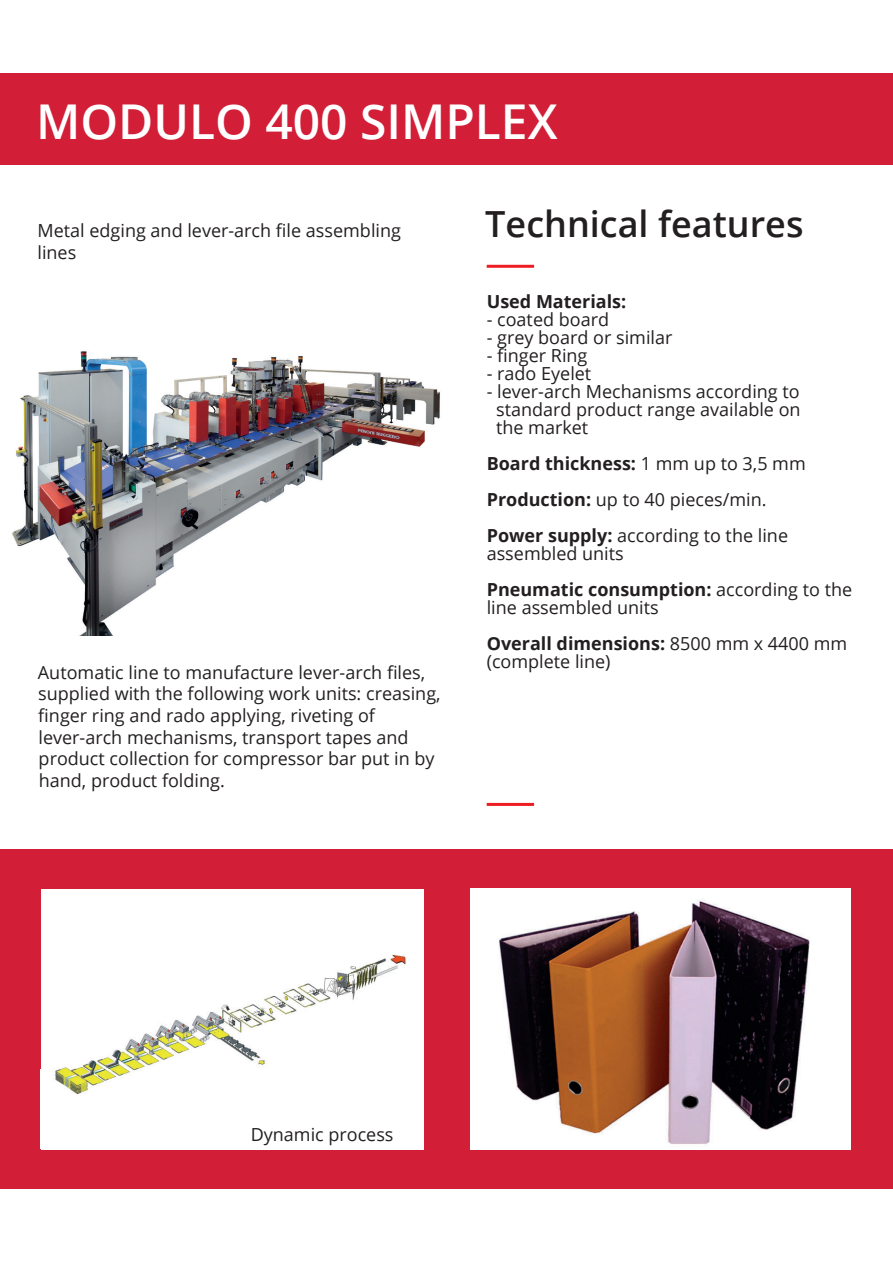
<style>
.page{position:relative;width:893px;height:1263px;background:#fff}
.page>*{position:absolute;margin:0;border:0;box-sizing:border-box;transform-origin:0 0}
.t1{font:600 48px "Open Sans";color:#fff}
.t2{font:600 36px "Open Sans";color:#231f20}
.t3{font:18px/21.6px "Open Sans";color:#231f20}
.t4{font:700 18px "Open Sans";color:#231f20}
.s1{font-weight:700}
</style>
<div class="page">
<div style="left:0;top:74px;width:893px;height:91px;background:#d21e37"></div>
<div style="left:0;top:850px;width:893px;height:339px;background:#d21e37"></div>
<hr style="left:487px;top:265px;width:47px;height:3px;background:#ee1d23">
<hr style="left:487px;top:803px;width:47px;height:3px;background:#ee1d23">
<div style="left:41px;top:889px;width:383px;height:260px;background:#fff"></div>
<img style="left:55px;top:954px;width:351px;height:140px">
<img style="left:12px;top:351px;width:428px;height:285px">
<img style="left:470px;top:889px;width:380px;height:260px">
<h1 class="t1" style="left:36px;top:88px;width:523px">MODULO 400 SIMPLEX</h1>
<p class="t3" style="left:38px;top:219px;width:365px">Metal edging and lever-arch file assembling lines</p>
<p class="t3" style="left:38px;top:661px;width:404px">Automatic line to manufacture lever-arch files, supplied with the following work units: creasing, finger ring and rado applying, riveting of lever-arch mechanisms, transport tapes and product collection for compressor bar put in by hand, product folding.</p>
<h2 class="t2" style="left:485px;top:199px;width:320px">Technical features</h2>
<p class="t4" style="left:487px;top:288px;width:141px">Used Materials:</p>
<p class="t3" style="left:487px;top:308px;width:124px">- coated board</p>
<p class="t3" style="left:487px;top:326px;width:187px">- grey board or similar</p>
<p class="t3" style="left:487px;top:344px;width:102px">- finger Ring</p>
<p class="t3" style="left:487px;top:362px;width:106px">- rado Eyelet</p>
<p class="t3" style="left:496px;top:382px;width:306px;line-height:18px;text-align:justify;text-indent:-9px">- lever-arch Mechanisms according to standard product range available on the market</p>
<p class="t3" style="left:487px;top:445px;width:321px;line-height:36px"><span class="s1">Board thickness:</span> 1 mm up to 3,5 mm<br><span class="s1">Production:</span> up to 40 pieces/min.<br><span class="s1">Power supply:</span> according to the line</p>
<p class="t3" style="left:487px;top:535px;width:367px;line-height:36px">assembled units<br><span class="s1">Pneumatic consumption:</span> according to the</p>
<p class="t3" style="left:487px;top:589px;width:362px;line-height:36px">line assembled units<br><span class="s1">Overall dimensions:</span> 8500 mm x 4400 mm</p>
<p class="t3" style="left:487px;top:650px;width:125px">(complete line)</p>
<p class="t3" style="left:251px;top:1123px;width:144px">Dynamic process</p>
</div>
